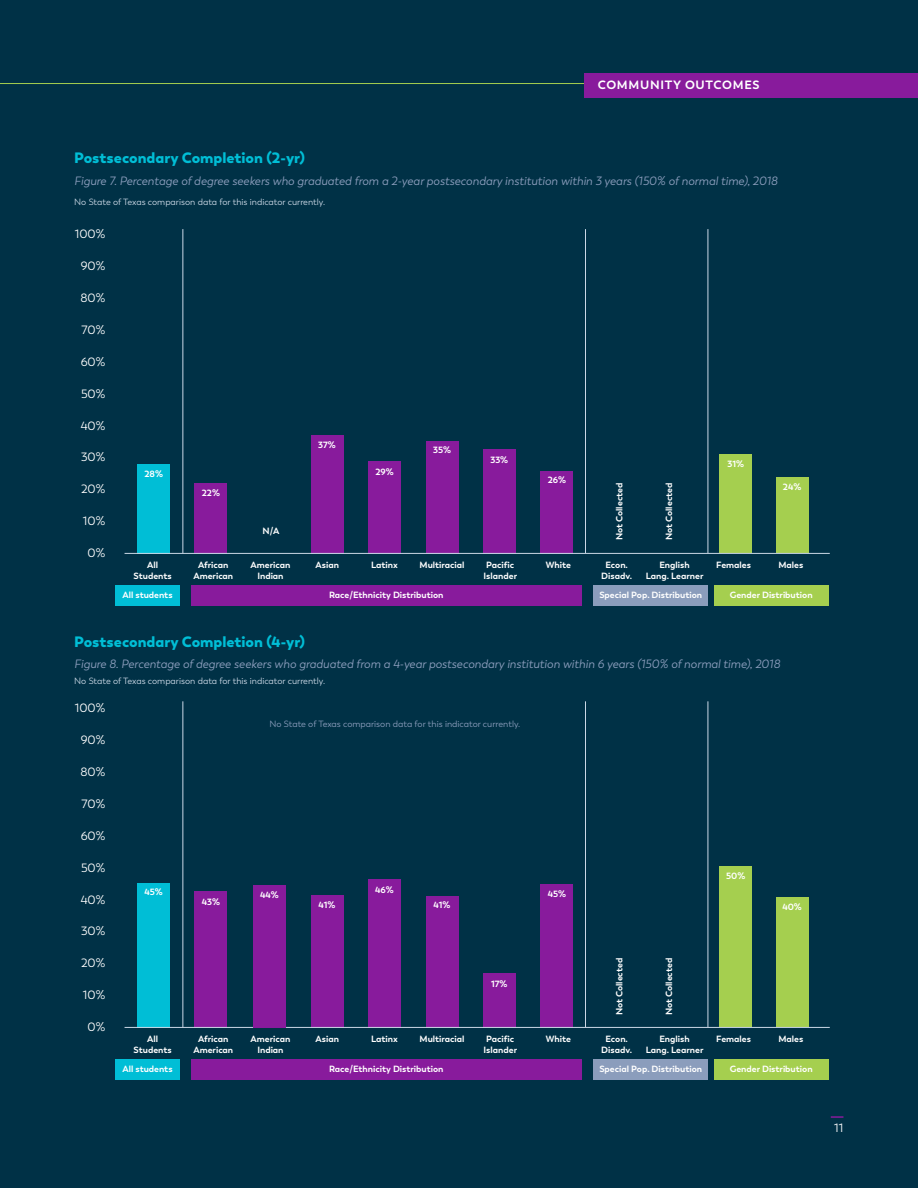
<style>
.page{position:relative;width:918px;height:1188px;background:#003146}
.page>*{position:absolute;margin:0;border:0;box-sizing:border-box;transform-origin:0 0}
.t1{font:900 15px "Trenda";color:#00bed6}
.t2{font:italic 12px "Trenda";color:#8b9dbc}
.t3{font:12px "Trenda";color:#fff}
.t4{font:700 12px "Trenda";letter-spacing:.06em;color:#fff}
.t5{font:700 9px/10.5px "Trenda";color:#fff;text-align:center}
.t6{font:9px "Trenda";color:#cbd8e6}
.t7{font:9px "Trenda";color:#8b9dbc}
</style>
<div class="page">
<hr style="left:0;top:83px;width:843px;height:1px;background:#a5cf4f">
<div style="left:584px;top:73px;width:334px;height:24px;background:#881b9c"></div>
<div style="left:720px;top:454px;width:32px;height:99px;background:#a5cf4f"></div>
<div style="left:776px;top:477px;width:32px;height:76px;background:#a5cf4f"></div>
<div style="left:138px;top:464px;width:32px;height:89px;background:#00bed6"></div>
<div style="left:195px;top:483px;width:32px;height:70px;background:#881b9c"></div>
<div style="left:368px;top:461px;width:33px;height:92px;background:#881b9c"></div>
<div style="left:311px;top:435px;width:32px;height:118px;background:#881b9c"></div>
<div style="left:426px;top:441px;width:32px;height:112px;background:#881b9c"></div>
<div style="left:541px;top:471px;width:32px;height:82px;background:#881b9c"></div>
<div style="left:115px;top:585px;width:65px;height:21px;background:#00bed6"></div>
<div style="left:191px;top:585px;width:390px;height:21px;background:#881b9c"></div>
<div style="left:594px;top:585px;width:114px;height:21px;background:#8b9dbc"></div>
<div style="left:714px;top:585px;width:114px;height:21px;background:#a5cf4f"></div>
<div style="left:483px;top:449px;width:33px;height:104px;background:#881b9c"></div>
<hr style="left:183px;top:229px;width:1px;height:324px;background:#cbd8e6">
<hr style="left:585px;top:229px;width:1px;height:324px;background:#cbd8e6">
<hr style="left:708px;top:229px;width:1px;height:324px;background:#cbd8e6">
<hr style="left:125px;top:553px;width:705px;height:1px;background:#cbd8e6">
<svg style="left:831px;top:1116px;width:12px;height:2px"></svg>
<div style="left:720px;top:866px;width:32px;height:161px;background:#a5cf4f"></div>
<div style="left:776px;top:898px;width:32px;height:129px;background:#a5cf4f"></div>
<div style="left:138px;top:883px;width:32px;height:144px;background:#00bed6"></div>
<div style="left:195px;top:891px;width:32px;height:136px;background:#881b9c"></div>
<div style="left:368px;top:879px;width:33px;height:148px;background:#881b9c"></div>
<div style="left:311px;top:895px;width:32px;height:132px;background:#881b9c"></div>
<div style="left:426px;top:896px;width:32px;height:131px;background:#881b9c"></div>
<div style="left:541px;top:884px;width:32px;height:143px;background:#881b9c"></div>
<div style="left:115px;top:1059px;width:65px;height:21px;background:#00bed6"></div>
<div style="left:191px;top:1059px;width:390px;height:21px;background:#881b9c"></div>
<div style="left:594px;top:1059px;width:114px;height:21px;background:#8b9dbc"></div>
<div style="left:714px;top:1059px;width:114px;height:21px;background:#a5cf4f"></div>
<div style="left:483px;top:973px;width:33px;height:54px;background:#881b9c"></div>
<hr style="left:183px;top:701px;width:1px;height:326px;background:#cbd8e6">
<hr style="left:585px;top:701px;width:1px;height:326px;background:#cbd8e6">
<hr style="left:708px;top:701px;width:1px;height:326px;background:#cbd8e6">
<hr style="left:125px;top:1027px;width:705px;height:1px;background:#cbd8e6">
<div style="left:253px;top:885px;width:33px;height:142px;background:#881b9c"></div>
<h2 class="t4" style="left:598px;top:78px;width:163px">COMMUNITY OUTCOMES</h2>
<h1 class="t1" style="left:74px;top:148px;width:232px">Postsecondary Completion (2-yr)</h1>
<h2 class="t2" style="left:74px;top:174px;width:705px">Figure 7. Percentage of degree seekers who graduated from a 2-year postsecondary institution within 3 years (150% of normal time), 2018</h2>
<p class="t6" style="left:74px;top:197px;width:252px">No State of Texas comparison data for this indicator currently.</p>
<h2 class="t3" style="left:75px;top:227px;width:32px">100%</h2>
<h2 class="t3" style="left:81px;top:259px;width:26px">90%</h2>
<h2 class="t3" style="left:80px;top:291px;width:26px">80%</h2>
<h2 class="t3" style="left:82px;top:323px;width:25px">70%</h2>
<h2 class="t3" style="left:81px;top:355px;width:26px">60%</h2>
<h2 class="t3" style="left:81px;top:387px;width:26px">50%</h2>
<h2 class="t3" style="left:81px;top:418px;width:26px">40%</h2>
<h2 class="t3" style="left:81px;top:450px;width:26px">30%</h2>
<h2 class="t3" style="left:81px;top:482px;width:26px">20%</h2>
<h2 class="t3" style="left:83px;top:514px;width:24px">10%</h2>
<h2 class="t3" style="left:88px;top:546px;width:19px">0%</h2>
<p class="t5" style="left:144px;top:469px;width:20px">28%</p>
<p class="t5" style="left:202px;top:488px;width:20px">22%</p>
<p class="t5" style="left:263px;top:525px;width:18px">N/A</p>
<p class="t5" style="left:318px;top:440px;width:19px">37%</p>
<p class="t5" style="left:375px;top:467px;width:20px">29%</p>
<p class="t5" style="left:433px;top:445px;width:19px">35%</p>
<p class="t5" style="left:490px;top:455px;width:19px">33%</p>
<p class="t5" style="left:548px;top:475px;width:20px">26%</p>
<p class="t5" style="left:614px;top:540px;width:59px;rotate:-90deg">Not Collected</p>
<p class="t5" style="left:664px;top:540px;width:59px;rotate:-90deg">Not Collected</p>
<p class="t5" style="left:727px;top:459px;width:18px">31%</p>
<p class="t5" style="left:783px;top:482px;width:20px">24%</p>
<p class="t5" style="left:134px;top:560px;width:40px">All<br>Students</p>
<p class="t5" style="left:193px;top:560px;width:41px">African<br>American</p>
<p class="t5" style="left:251px;top:560px;width:41px">American<br>Indian</p>
<p class="t5" style="left:315px;top:560px;width:25px">Asian</p>
<p class="t5" style="left:371px;top:560px;width:28px">Latinx</p>
<p class="t5" style="left:420px;top:560px;width:46px">Multiracial</p>
<p class="t5" style="left:484px;top:560px;width:35px;text-align:left">Pacific<br>Islander</p>
<p class="t5" style="left:546px;top:560px;width:27px">White</p>
<p class="t5" style="left:601px;top:560px;width:32px">Econ.<br>Disadv.</p>
<p class="t5" style="left:646px;top:560px;width:59px">English<br>Lang. Learner</p>
<p class="t5" style="left:716px;top:560px;width:36px">Females</p>
<p class="t5" style="left:778px;top:560px;width:26px">Males</p>
<p class="t5" style="left:122px;top:590px;width:52px">All students</p>
<p class="t5" style="left:329px;top:590px;width:116px">Race/Ethnicity Distribution</p>
<p class="t5" style="left:599px;top:590px;width:104px">Special Pop. Distribution</p>
<p class="t5" style="left:730px;top:590px;width:84px">Gender Distribution</p>
<h1 class="t1" style="left:74px;top:632px;width:232px">Postsecondary Completion (4-yr)</h1>
<h2 class="t2" style="left:74px;top:657px;width:707px">Figure 8. Percentage of degree seekers who graduated from a 4-year postsecondary institution within 6 years (150% of normal time), 2018</h2>
<p class="t6" style="left:74px;top:676px;width:252px">No State of Texas comparison data for this indicator currently.</p>
<h2 class="t3" style="left:75px;top:701px;width:32px">100%</h2>
<h2 class="t3" style="left:81px;top:733px;width:26px">90%</h2>
<h2 class="t3" style="left:80px;top:765px;width:26px">80%</h2>
<h2 class="t3" style="left:82px;top:797px;width:25px">70%</h2>
<h2 class="t3" style="left:81px;top:829px;width:26px">60%</h2>
<h2 class="t3" style="left:81px;top:861px;width:26px">50%</h2>
<h2 class="t3" style="left:81px;top:892px;width:26px">40%</h2>
<h2 class="t3" style="left:81px;top:924px;width:26px">30%</h2>
<h2 class="t3" style="left:81px;top:956px;width:26px">20%</h2>
<h2 class="t3" style="left:83px;top:988px;width:24px">10%</h2>
<h2 class="t3" style="left:88px;top:1020px;width:19px">0%</h2>
<p class="t7" style="left:269px;top:719px;width:252px">No State of Texas comparison data for this indicator currently.</p>
<p class="t5" style="left:145px;top:887px;width:20px">45%</p>
<p class="t5" style="left:202px;top:896px;width:20px">43%</p>
<p class="t5" style="left:260px;top:890px;width:20px">44%</p>
<p class="t5" style="left:375px;top:884px;width:20px">46%</p>
<p class="t5" style="left:319px;top:900px;width:18px">41%</p>
<p class="t5" style="left:434px;top:900px;width:18px">41%</p>
<p class="t5" style="left:491px;top:978px;width:18px">17%</p>
<p class="t5" style="left:548px;top:889px;width:20px">45%</p>
<p class="t5" style="left:614px;top:1015px;width:59px;rotate:-90deg">Not Collected</p>
<p class="t5" style="left:664px;top:1015px;width:59px;rotate:-90deg">Not Collected</p>
<p class="t5" style="left:726px;top:871px;width:21px">50%</p>
<p class="t5" style="left:782px;top:902px;width:21px">40%</p>
<p class="t5" style="left:134px;top:1034px;width:40px">All<br>Students</p>
<p class="t5" style="left:193px;top:1034px;width:41px">African<br>American</p>
<p class="t5" style="left:251px;top:1034px;width:41px">American<br>Indian</p>
<p class="t5" style="left:315px;top:1034px;width:25px">Asian</p>
<p class="t5" style="left:371px;top:1034px;width:28px">Latinx</p>
<p class="t5" style="left:420px;top:1034px;width:46px">Multiracial</p>
<p class="t5" style="left:484px;top:1034px;width:35px;text-align:left">Pacific<br>Islander</p>
<p class="t5" style="left:546px;top:1034px;width:27px">White</p>
<p class="t5" style="left:601px;top:1034px;width:32px">Econ.<br>Disadv.</p>
<p class="t5" style="left:646px;top:1034px;width:59px">English<br>Lang. Learner</p>
<p class="t5" style="left:716px;top:1034px;width:36px">Females</p>
<p class="t5" style="left:778px;top:1034px;width:26px">Males</p>
<p class="t5" style="left:122px;top:1064px;width:52px">All students</p>
<p class="t5" style="left:329px;top:1064px;width:116px">Race/Ethnicity Distribution</p>
<p class="t5" style="left:599px;top:1064px;width:104px">Special Pop. Distribution</p>
<p class="t5" style="left:730px;top:1064px;width:84px">Gender Distribution</p>
<h2 class="t3" style="left:834px;top:1120px;width:11px">11</h2>
</div>
